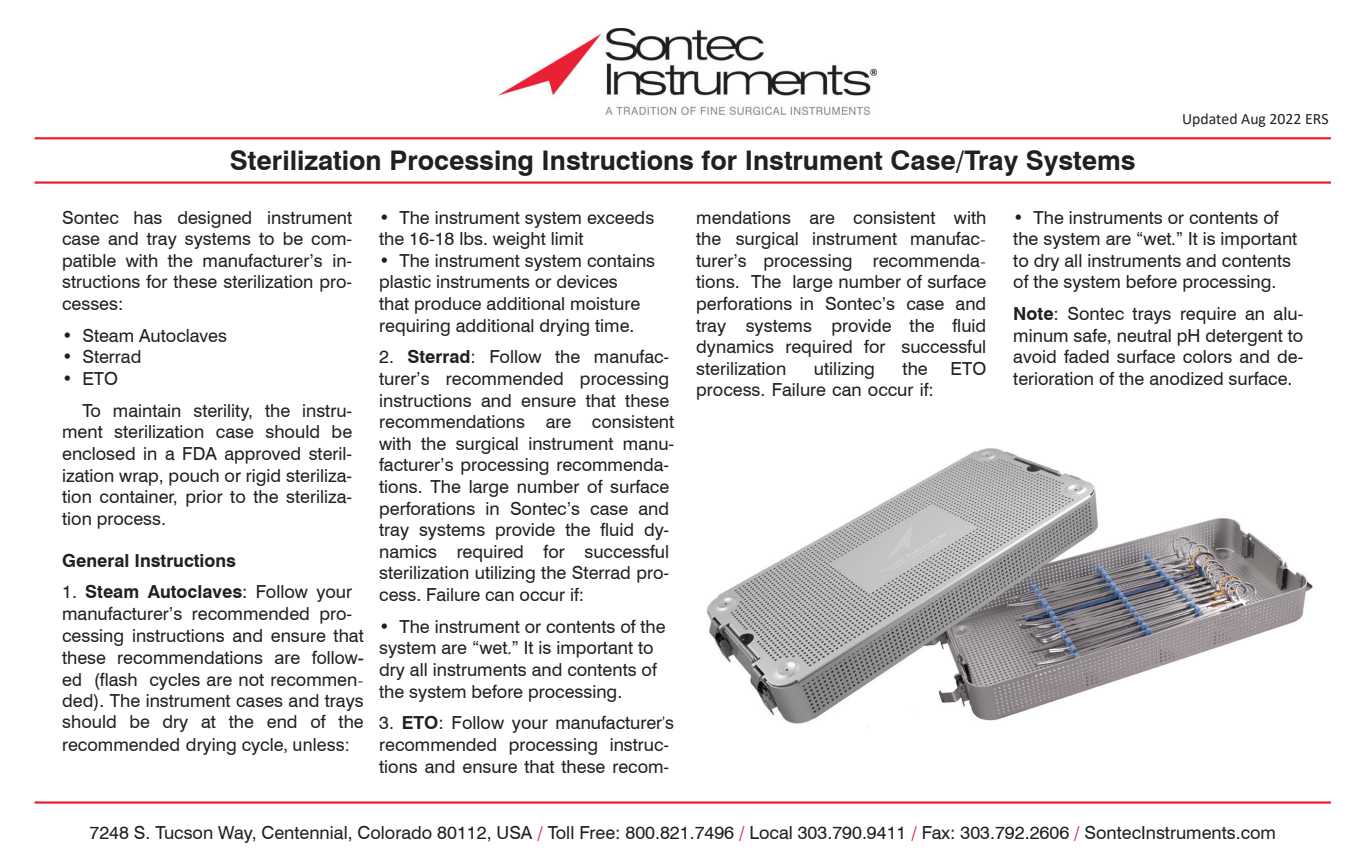
<style>
.page{position:relative;width:1367px;height:864px;background:#fff}
.page>*{position:absolute;margin:0;border:0;box-sizing:border-box;transform-origin:0 0}
.Description{font:700 27px "Swiss 721 BT";color:#231f20}
.Text_Left_Full_Justi{font:18px/21.6px "Swiss 721 BT";color:#231f20;text-align:justify}
.Text_Left_Rag_Bullet{font:18px/21.6px "Swiss 721 BT";color:#231f20}
.Text_Left_Full_Justi-2{font:700 18px "Swiss 721 BT";color:#231f20}
.t1{font:15.75px "Calibri";color:#231f20}
.s1{font-weight:700}
.s2{font-family:"Arial"}
.s3{font-family:"Minion Pro"}
.s4{color:#e82134}
</style>
<div class="page">
<img style="left:499px;top:29px;width:377px;height:86px">
<hr style="left:35px;top:137px;width:1296px;height:2px;background:#e82134">
<hr style="left:35px;top:181px;width:1296px;height:3px;background:#e82134">
<hr style="left:35px;top:801px;width:1296px;height:2px;background:#e82134">
<img style="left:706px;top:448px;width:607px;height:280px">
<p class="Description" style="left:230px;top:144px;width:907px">Sterilization Processing Instructions for Instrument Case/Tray Systems</p>
<p class="t1" style="left:1182px;top:108px;width:148px">Updated Aug 2022 ERS</p>
<p class="Text_Left_Full_Justi" style="left:62px;top:206px;width:291px">Sontec has designed instrument case and tray systems to be com&shy;patible with the manufacturer’s in&shy;structions for these sterilization pro&shy;cesses:</p>
<p class="Text_Left_Rag_Bullet" style="left:62px;top:324px;width:166px">• Steam Autoclaves</p>
<p class="Text_Left_Rag_Bullet" style="left:62px;top:346px;width:81px">• Sterrad</p>
<p class="Text_Left_Rag_Bullet" style="left:62px;top:367px;width:57px">• ETO</p>
<p class="Text_Left_Full_Justi" style="left:82px;top:399px;width:271px">To maintain sterility, the instru-</p>
<p class="Text_Left_Full_Justi" style="left:62px;top:421px;width:292px">ment sterilization case should be enclosed in a FDA approved steril&shy;ization wrap, pouch or rigid steriliza&shy;tion container, prior to the steriliza&shy;tion process.</p>
<p class="Text_Left_Full_Justi-2" style="left:62px;top:549px;width:175px">General Instructions</p>
<p class="Text_Left_Full_Justi" style="left:62px;top:581px;width:303px;text-align:left">1. <span class="s1">Steam Autoclaves</span>: Follow your manufacturer’s recommended pro&shy;cessing instructions and ensure that these recommendations <span class="s2">are follow&shy;ed</span> (flash cycles are not recommen&shy;ded). The instrument cases and trays should be dry at the end of the recommended drying cycle<span class="s3">,</span> <span class="s2">unless:</span></p>
<p class="Text_Left_Rag_Bullet" style="left:379px;top:206px;width:277px">• The instrument system exceeds the 16-18 lbs. weight limit</p>
<p class="Text_Left_Rag_Bullet" style="left:379px;top:249px;width:277px">• The instrument system contains plastic instruments or devices<br>that produce additional moisture requiring additional drying time.</p>
<p class="Text_Left_Full_Justi" style="left:379px;top:346px;width:296px;text-align:left">2. <span class="s1">Sterrad</span>: Follow the manufac&shy;turer’s recommended processing instructions and ensure that these recommendations are consistent with the surgical instrument manu&shy;facturer’s processing recommenda&shy;tions. The large number of surface perforations in Sontec’s case and tray systems provide the fluid dy&shy;namics required for successful sterilization utilizing the Sterrad pro&shy;cess. Failure can occur if:</p>
<p class="Text_Left_Rag_Bullet" style="left:379px;top:615px;width:288px">• The instrument or contents of the system are “wet<span class="s3">.</span>” It is important to dry all instruments and contents of the system before processing.</p>
<p class="Text_Left_Full_Justi" style="left:379px;top:712px;width:296px;text-align:left">3. <span class="s1">ETO</span>: Follow your manufacturer<span class="s3">'</span>s recommended processing instruc&shy;tions and ensure that these recom-</p>
<p class="Text_Left_Full_Justi" style="left:696px;top:206px;width:292px">mendations are consistent with the surgical instrument manufac&shy;turer’s processing recommenda&shy;tions. The large number of surface perforations in Sontec’s case and tray systems provide the fluid dynamics required for successful sterilization</p>
<p class="Text_Left_Full_Justi" style="left:814px;top:357px;width:62px">utilizing</p>
<p class="Text_Left_Full_Justi" style="left:902px;top:357px;width:27px">the</p>
<p class="Text_Left_Full_Justi" style="left:950px;top:357px;width:37px">ETO</p>
<p class="Text_Left_Full_Justi" style="left:696px;top:379px;width:239px">process. Failure can occur if:</p>
<p class="Text_Left_Rag_Bullet" style="left:1013px;top:206px;width:285px">• The instruments or contents of the system are “wet<span class="s3">.</span>” It is important to dry all instruments and contents of the system before processing.</p>
<p class="Text_Left_Full_Justi" style="left:1013px;top:303px;width:291px"><span class="s1">Note</span>: Sontec trays require an alu&shy;minum safe, neutral pH detergent to avoid faded surface colors and de&shy;terioration of the anodized surface.</p>
<p class="Text_Left_Full_Justi" style="left:89px;top:821px;width:1188px">7248 S. Tucson Way, Centennial, Colorado 80112, USA <span class="s4">/</span> Toll Free: 800.821.7496 <span class="s4">/</span> Local 303.790.9411 <span class="s4">/</span> Fax: 303.792.2606 <span class="s4">/</span> SontecInstruments.com</p>
</div>
